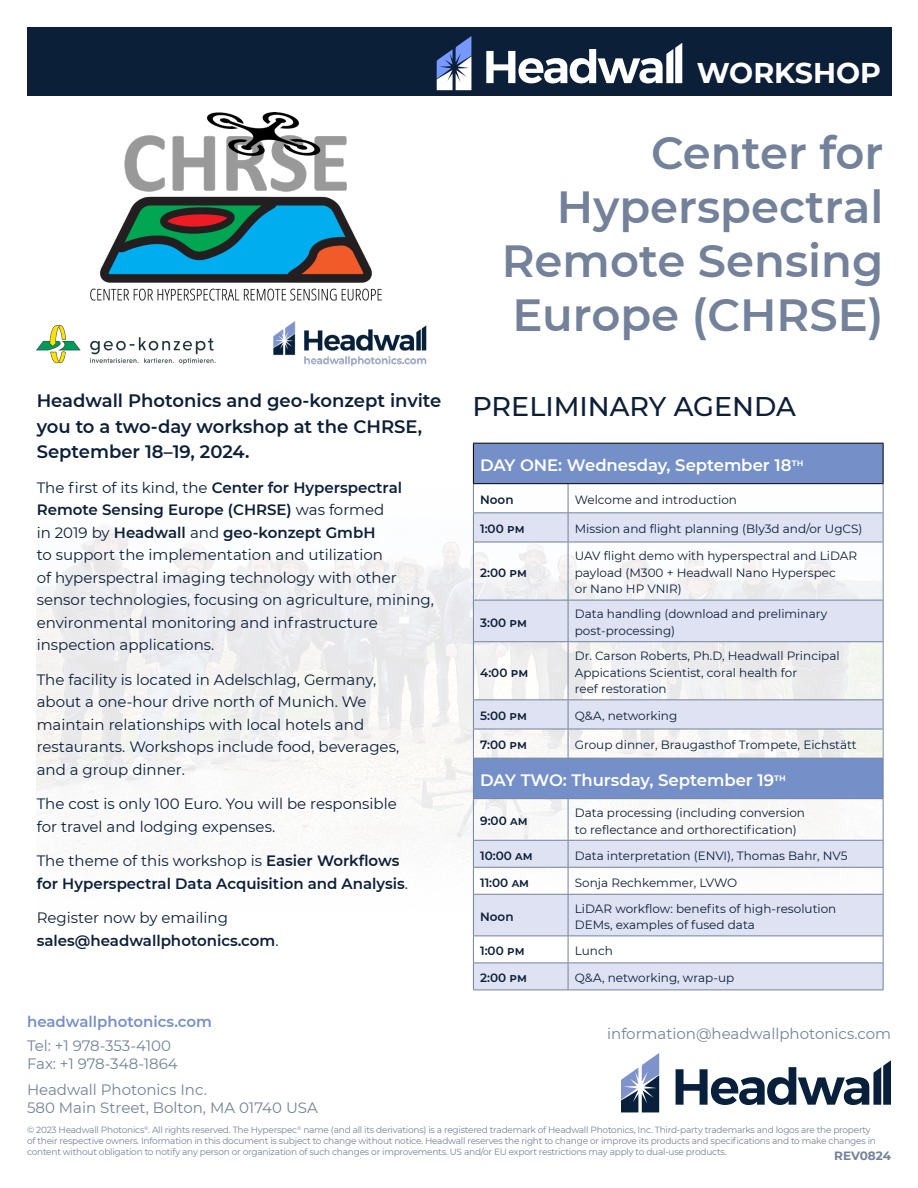
<style>
.page{position:relative;width:918px;height:1188px;background:#fff}
.page>*{position:absolute;margin:0;border:0;box-sizing:border-box;transform-origin:0 0}
.t1{font:600 45px/54px "Montserrat";color:#73829a;text-align:right}
.t2{font:700 28.5px "Montserrat";color:#fff}
.t3{font:500 27px "Montserrat";color:#0c1f39}
.t4{font:600 18px/25.5px "Montserrat";color:#0c1f39}
.t5{font:600 16.5px "Montserrat";color:#fff}
.t6{font:15px/22.5px "Montserrat";color:#0c1f39}
.t7{font:600 15px/22.5px "Montserrat";color:#0c1f39}
.t8{font:15px/18px "Montserrat";color:#73829a}
.t9{font:600 15px "Montserrat";color:#7590c9}
.t10{font:12px/16.5px "Montserrat";color:#0c1f39}
.t11{font:600 12px "Montserrat";color:#0c1f39}
.t12{font:700 12px "Montserrat";letter-spacing:-.005em;color:#73829a}
.t13{font:9px/10.8px "Montserrat";letter-spacing:-.025em;color:#73829a}
.s1{font-weight:600}
.s2{font-weight:400}
</style>
<div class="page">
<img style="left:36px;top:442px;width:845px;height:476px">
<div style="left:27px;top:27px;width:865px;height:69px;background:#0c1f39"></div>
<img style="left:37px;top:112px;width:390px;height:253px">
<svg style="left:486px;top:43px;width:196px;height:40px"></svg>
<svg style="left:437px;top:36px;width:34px;height:54px"></svg>
<svg style="left:474px;top:444px;width:409px;height:68px;fill:#7590c9"></svg>
<svg style="left:474px;top:513px;width:409px;height:477px"></svg>
<hr style="left:473px;top:512px;width:95px;height:1px;background:#73829a">
<svg style="left:473px;top:484px;width:1px;height:58px"></svg>
<hr style="left:568px;top:512px;width:316px;height:1px;background:#73829a">
<svg style="left:568px;top:484px;width:1px;height:58px"></svg>
<svg style="left:883px;top:484px;width:1px;height:58px"></svg>
<hr style="left:473px;top:542px;width:95px;height:1px;background:#73829a">
<hr style="left:473px;top:542px;width:1px;height:58px;background:#73829a">
<hr style="left:568px;top:542px;width:316px;height:1px;background:#73829a">
<hr style="left:568px;top:542px;width:1px;height:58px;background:#73829a">
<hr style="left:883px;top:542px;width:1px;height:58px;background:#73829a">
<hr style="left:473px;top:600px;width:95px;height:1px;background:#73829a">
<hr style="left:473px;top:600px;width:1px;height:41px;background:#73829a">
<hr style="left:568px;top:600px;width:316px;height:1px;background:#73829a">
<hr style="left:568px;top:600px;width:1px;height:41px;background:#73829a">
<hr style="left:883px;top:600px;width:1px;height:41px;background:#73829a">
<hr style="left:473px;top:641px;width:95px;height:1px;background:#73829a">
<hr style="left:473px;top:642px;width:1px;height:57px;background:#73829a">
<hr style="left:568px;top:641px;width:316px;height:1px;background:#73829a">
<hr style="left:568px;top:642px;width:1px;height:57px;background:#73829a">
<hr style="left:883px;top:642px;width:1px;height:57px;background:#73829a">
<hr style="left:473px;top:699px;width:95px;height:1px;background:#73829a">
<hr style="left:568px;top:699px;width:316px;height:1px;background:#73829a">
<hr style="left:473px;top:729px;width:95px;height:1px;background:#73829a">
<svg style="left:473px;top:700px;width:1px;height:58px"></svg>
<hr style="left:568px;top:729px;width:316px;height:1px;background:#73829a">
<svg style="left:568px;top:700px;width:1px;height:58px"></svg>
<svg style="left:883px;top:700px;width:1px;height:58px"></svg>
<hr style="left:473px;top:758px;width:95px;height:1px;background:#73829a">
<hr style="left:473px;top:759px;width:1px;height:39px;background:#73829a">
<hr style="left:568px;top:758px;width:316px;height:1px;background:#73829a">
<hr style="left:883px;top:759px;width:1px;height:39px;background:#73829a">
<hr style="left:473px;top:798px;width:95px;height:1px;background:#73829a">
<hr style="left:473px;top:799px;width:1px;height:41px;background:#73829a">
<hr style="left:568px;top:798px;width:316px;height:1px;background:#73829a">
<hr style="left:568px;top:799px;width:1px;height:41px;background:#73829a">
<hr style="left:883px;top:799px;width:1px;height:41px;background:#73829a">
<hr style="left:473px;top:840px;width:95px;height:1px;background:#73829a">
<hr style="left:568px;top:840px;width:316px;height:1px;background:#73829a">
<hr style="left:473px;top:867px;width:95px;height:1px;background:#73829a">
<svg style="left:473px;top:841px;width:1px;height:53px"></svg>
<hr style="left:568px;top:867px;width:316px;height:1px;background:#73829a">
<svg style="left:568px;top:841px;width:1px;height:53px"></svg>
<svg style="left:883px;top:841px;width:1px;height:53px"></svg>
<hr style="left:473px;top:894px;width:95px;height:1px;background:#73829a">
<hr style="left:473px;top:895px;width:1px;height:41px;background:#73829a">
<hr style="left:568px;top:894px;width:316px;height:1px;background:#73829a">
<hr style="left:568px;top:895px;width:1px;height:41px;background:#73829a">
<hr style="left:883px;top:895px;width:1px;height:41px;background:#73829a">
<hr style="left:473px;top:936px;width:95px;height:1px;background:#73829a">
<hr style="left:568px;top:936px;width:316px;height:1px;background:#73829a">
<hr style="left:473px;top:963px;width:95px;height:1px;background:#73829a">
<svg style="left:473px;top:936px;width:1px;height:54px"></svg>
<hr style="left:568px;top:963px;width:316px;height:1px;background:#73829a">
<svg style="left:568px;top:936px;width:1px;height:54px"></svg>
<svg style="left:883px;top:936px;width:1px;height:54px"></svg>
<hr style="left:473px;top:990px;width:95px;height:1px;background:#73829a">
<hr style="left:568px;top:990px;width:316px;height:1px;background:#73829a">
<hr style="left:473px;top:443px;width:95px;height:1px;background:#000">
<hr style="left:473px;top:444px;width:1px;height:39px;background:#000">
<hr style="left:568px;top:443px;width:316px;height:1px;background:#000">
<hr style="left:883px;top:444px;width:1px;height:39px;background:#000">
<hr style="left:473px;top:483px;width:95px;height:1px;background:#000">
<hr style="left:568px;top:483px;width:316px;height:1px;background:#000">
<svg style="left:676px;top:1060px;width:215px;height:45px"></svg>
<svg style="left:621px;top:1053px;width:38px;height:59px"></svg>
<h2 class="t2" style="left:697px;top:52px;width:186px">WORKSHOP</h2>
<h3 class="t4" style="left:37px;top:387px;width:406px">Headwall Photonics and geo-konzept invite you to a two-day workshop at the CHRSE,<br>September 18–19, 2024.</h3>
<p class="t6" style="left:37px;top:476px;width:399px">The first of its kind, the <span class="s1">Center for Hyperspectral Remote Sensing Europe (CHRSE)</span> was formed<br>in 2019 by <span class="s1">Headwall</span> and <span class="s1">geo-konzept GmbH<br></span>to support the implementation and utilization<br>of hyperspectral imaging technology with other sensor technologies, focusing on agriculture, mining, environmental monitoring and infrastructure inspection applications.</p>
<p class="t6" style="left:37px;top:668px;width:364px">The facility is located in Adelschlag, Germany, about a one-hour drive north of Munich. We maintain relationships with local hotels and restaurants. Workshops include food, beverages, and a group dinner.</p>
<p class="t6" style="left:37px;top:792px;width:362px">The cost is only 100 Euro. You will be responsible for travel and lodging expenses.</p>
<p class="t7" style="left:37px;top:849px;width:373px"><span class="s2">The theme of this workshop is</span> Easier Workflows for Hyperspectral Data Acquisition and Analysis<span class="s2">.</span></p>
<p class="t7" style="left:37px;top:906px;width:243px"><span class="s2">Register now by emailing </span>sales@headwallphotonics.com<span class="s2">.</span></p>
<p class="t9" style="left:27px;top:1011px;width:186px">headwallphotonics.com</p>
<p class="t8" style="left:27px;top:1037px;width:152px">Tel: +1 978-353-4100<br>Fax: +1 978-348-1864</p>
<h1 class="t1" style="left:502px;top:124px;width:383px">Center for<br>Hyperspectral<br>Remote Sensing<br>Europe (CHRSE)</h1>
<h3 class="t3" style="left:472px;top:388px;width:325px">PRELIMINARY AGENDA</h3>
<h3 class="t5" style="left:480px;top:454px;width:325px">DAY ONE: Wednesday, September 18<sup>th</sup></h3>
<p class="t11" style="left:480px;top:491px;width:35px">Noon</p>
<p class="t10" style="left:575px;top:491px;width:164px">Welcome and introduction</p>
<p class="t11" style="left:480px;top:520px;width:46px">1:00 pm</p>
<p class="t10" style="left:575px;top:520px;width:289px">Mission and flight planning (Bly3d and/or UgCS)</p>
<p class="t11" style="left:480px;top:564px;width:48px">2:00 pm</p>
<p class="t10" style="left:575px;top:547px;width:284px">UAV flight demo with hyperspectral and LiDAR payload (M300 + Headwall Nano Hyperspec<br>or Nano HP VNIR)</p>
<p class="t11" style="left:480px;top:614px;width:48px">3:00 pm</p>
<p class="t10" style="left:575px;top:606px;width:254px">Data handling (download and preliminary post-processing)</p>
<p class="t11" style="left:480px;top:664px;width:50px">4:00 pm</p>
<p class="t10" style="left:575px;top:647px;width:266px">Dr. Carson Roberts, Ph.D, Headwall Principal<br>Appications Scientist, coral health for<br>reef restoration</p>
<p class="t11" style="left:480px;top:707px;width:48px">5:00 pm</p>
<p class="t10" style="left:575px;top:707px;width:104px">Q&amp;A, networking</p>
<p class="t11" style="left:480px;top:737px;width:48px">7:00 pm</p>
<p class="t10" style="left:575px;top:736px;width:283px">Group dinner, Braugasthof Trompete, Eichstätt</p>
<h3 class="t5" style="left:480px;top:769px;width:307px">DAY TWO: Thursday, September 19<sup>th</sup></h3>
<p class="t11" style="left:480px;top:813px;width:49px">9:00 am</p>
<p class="t10" style="left:575px;top:804px;width:232px">Data processing (including conversion to reflectance and orthorectification)</p>
<p class="t11" style="left:480px;top:847px;width:54px">10:00 am</p>
<p class="t10" style="left:575px;top:847px;width:274px">Data interpretation (ENVI), Thomas Bahr, NV5</p>
<p class="t11" style="left:480px;top:874px;width:51px">11:00 am</p>
<p class="t10" style="left:575px;top:874px;width:164px">Sonja Rechkemmer, LVWO</p>
<p class="t11" style="left:480px;top:908px;width:35px">Noon</p>
<p class="t10" style="left:575px;top:900px;width:263px">LiDAR workflow: benefits of high-resolution<br>DEMs, examples of fused data</p>
<p class="t11" style="left:480px;top:942px;width:46px">1:00 pm</p>
<p class="t10" style="left:575px;top:942px;width:39px">Lunch</p>
<p class="t11" style="left:480px;top:969px;width:48px">2:00 pm</p>
<p class="t10" style="left:575px;top:969px;width:161px">Q&amp;A, networking, wrap-up</p>
<p class="t8" style="left:607px;top:1024px;width:285px">information@headwallphotonics.com</p>
<p class="t8" style="left:27px;top:1080px;width:292px">Headwall Photonics Inc.<br>580 Main Street, Bolton, MA 01740 USA</p>
<p class="t13" style="left:27px;top:1124px;width:850px">© 2023 Headwall Photonics<sup>®</sup>. All rights reserved. The Hyperspec<sup>®</sup> name (and all its derivations) is a registered trademark of Headwall Photonics, Inc. Third-party trademarks and logos are the property of their respective owners. Information in this document is subject to change without notice. Headwall reserves the right to change or improve its products and specifications and to make changes in content without obligation to notify any person or organization of such changes or improvements. US and/or EU export restrictions may apply to dual-use products.</p>
<p class="t12" style="left:834px;top:1147px;width:58px">REV0824</p>
</div>
